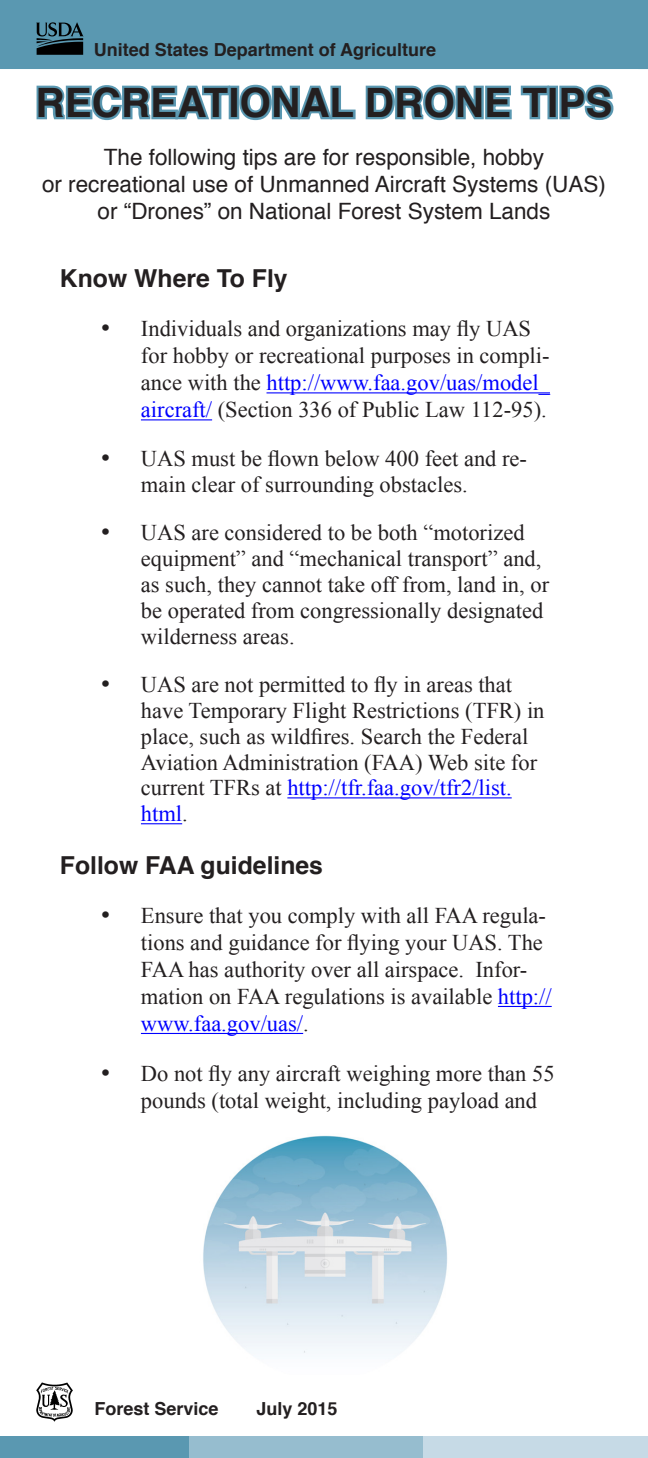
<style>
.page{position:relative;width:648px;height:1458px;background:#fff}
.page>*{position:absolute;margin:0;border:0;box-sizing:border-box;transform-origin:0 0}
.t1{font:700 40.5px "Helvetica";color:#231f20}
.t2{font:700 24.75px "Helvetica";color:#231f20}
.t3{font:22.5px/25.9px "Times New Roman";color:#231f20}
.t4{font:22.5px/27px "Helvetica";color:#231f20;text-align:center}
.t5{font:700 18px "Helvetica";color:#231f20}
.s1{color:#00f}
</style>
<div class="page">
<div style="left:0;top:0;width:638px;height:69px;background:#5a98b1"></div>
<hr style="left:267px;top:392px;width:283px;height:1px;background:#00f">
<hr style="left:141px;top:419px;width:71px;height:1px;background:#00f">
<hr style="left:287px;top:797px;width:225px;height:1px;background:#00f">
<hr style="left:141px;top:823px;width:41px;height:1px;background:#00f">
<hr style="left:498px;top:1006px;width:54px;height:1px;background:#00f">
<hr style="left:141px;top:1033px;width:162px;height:1px;background:#00f">
<svg style="left:638px;top:0;width:10px;height:69px"></svg>
<div style="left:0;top:1436px;width:648px;height:22px;background:#96bdcf"></div>
<svg style="left:36px;top:84px;width:515px;height:37px"></svg>
<div style="left:547px;top:86px;width:11px;height:33px;border:4px solid #5a98b1"></div>
<svg style="left:557px;top:84px;width:57px;height:36px"></svg>
<div style="left:0;top:1436px;width:189px;height:22px;background:#5a98b1"></div>
<div style="left:423px;top:1436px;width:225px;height:22px;background:#c6dae6"></div>
<img style="left:203px;top:1135px;width:244px;height:219px">
<img style="left:37px;top:1382px;width:36px;height:40px">
<svg style="left:36px;top:22px;width:48px;height:33px;background:#294651"></svg>
<p class="t5" style="left:94px;top:36px;width:344px">United States Department of Agriculture</p>
<p class="t1" style="left:36px;top:70px;width:578px">RECREATIONAL DRONE TIPS</p>
<p class="t4" style="left:42px;top:144px;width:565px">The following tips are for responsible, hobby<br>or recreational use of Unmanned Aircraft Systems (UAS) or “Drones” on National Forest System Lands</p>
<p class="t2" style="left:60px;top:258px;width:229px">Know Where To Fly</p>
<p class="t3" style="left:141px;top:315px;width:411px;line-height:27px;text-indent:-40px">• Individuals and organizations may fly UAS for hobby or recreational purposes in compli&shy;ance with the <span class="s1">http://www.faa.gov/uas/model_ aircraft/</span> (Section 336 of Public Law 112-95).</p>
<p class="t3" style="left:141px;top:445px;width:388px;text-indent:-40px">• UAS must be flown below 400 feet and re&shy;main clear of surrounding obstacles.</p>
<p class="t3" style="left:141px;top:519px;width:410px;text-indent:-40px">• UAS are considered to be both “motorized equipment” and “mechanical transport” and, as such, they cannot take off from, land in, or be operated from congressionally designated wilderness areas.</p>
<p class="t3" style="left:141px;top:671px;width:405px;text-indent:-40px">• UAS are not permitted to fly in areas that have Temporary Flight Restrictions (TFR) in place, such as wildfires. Search the Federal Aviation Administration (FAA) Web site for current TFRs at <span class="s1">http://tfr.faa.gov/tfr2/list. html</span>.</p>
<p class="t2" style="left:60px;top:845px;width:265px">Follow FAA guidelines</p>
<p class="t3" style="left:141px;top:902px;width:412px;line-height:27px;text-indent:-40px">• Ensure that you comply with all FAA regula&shy;tions and guidance for flying your UAS. The FAA has authority over all airspace. Infor&shy;mation on FAA regulations is available <span class="s1">http:// www.faa.gov/uas/</span>.</p>
<p class="t3" style="left:141px;top:1059px;width:415px;line-height:27px;text-indent:-40px">• Do not fly any aircraft weighing more than 55 pounds (total weight, including payload and</p>
<p class="t5" style="left:94px;top:1394px;width:126px">Forest Service</p>
<p class="t5" style="left:256px;top:1394px;width:83px">July 2015</p>
</div>
